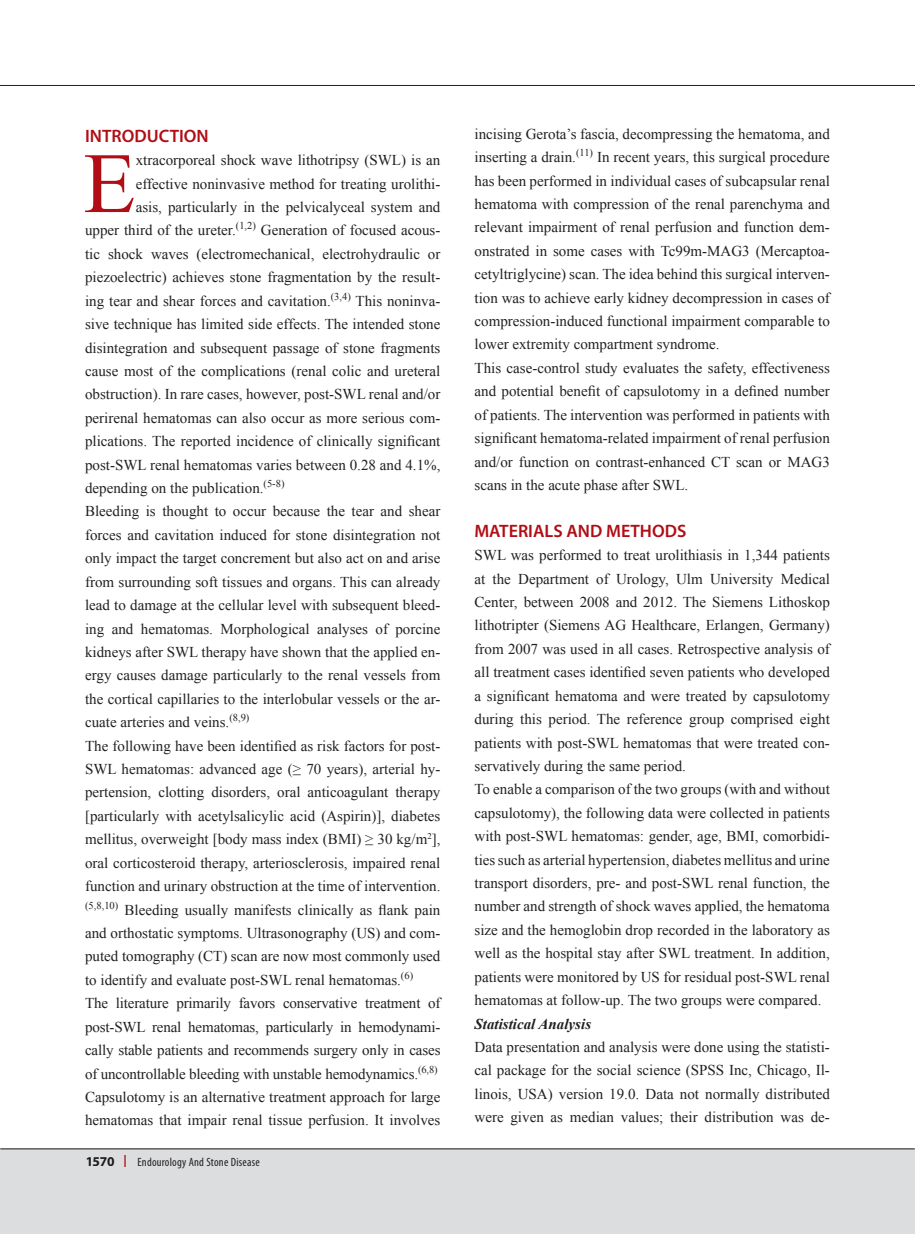
<style>
.page{position:relative;width:915px;height:1234px;background:#fff}
.page>*{position:absolute;margin:0;border:0;box-sizing:border-box;transform-origin:0 0}
.t1{font:85.65px "Times New Roman";color:#b00d15}
.t2{font:600 18px "Myriad Pro";color:#b00d15}
.t3{font:15px/23.4px "Times New Roman";color:#231f20}
.t4{font:italic 700 15px "Times New Roman";color:#231f20}
.t5{font:700 13.5px "Myriad Pro";color:#231f20}
.t6{font:condensed 12px "Myriad Pro";letter-spacing:.02em;color:#231f20}
.s1{font-size:12px;color:#b00d15}
</style>
<div class="page">
<div style="left:0;top:1148px;width:914px;height:85px;background:#dcdddf"></div>
<hr style="left:0;top:1148px;width:914px;height:1px;background:#231f20">
<hr style="left:0;top:85px;width:914px;height:1px;background:#231f20">
<p class="t2" style="left:85px;top:124px;width:125px">INTRODUCTION</p>
<h1 class="t1" style="left:83px;top:126px;width:54px">E</h1>
<p class="t3" style="left:136px;top:148px;width:306px">xtracorporeal shock wave lithotripsy (SWL) is an</p>
<p class="t3" style="left:136px;top:172px;width:306px">effective noninvasive method for treating urolithi-</p>
<p class="t3" style="left:136px;top:195px;width:306px">asis, particularly in the pelvicalyceal system and</p>
<p class="t3" style="left:85px;top:218px;width:357px">upper third of the ureter.<sup>(1,2)</sup> Generation of focused acous-</p>
<p class="t3" style="left:85px;top:242px;width:357px">tic shock waves (electromechanical, electrohydraulic or</p>
<p class="t3" style="left:85px;top:265px;width:357px">piezoelectric) achieves stone fragmentation by the result-</p>
<p class="t3" style="left:85px;top:289px;width:357px">ing tear and shear forces and cavitation.<sup>(3,4)</sup> This noninva-</p>
<p class="t3" style="left:85px;top:312px;width:357px">sive technique has limited side effects. The intended stone</p>
<p class="t3" style="left:85px;top:335px;width:357px">disintegration and subsequent passage of stone fragments</p>
<p class="t3" style="left:85px;top:359px;width:357px">cause most of the complications (renal colic and ureteral</p>
<p class="t3" style="left:85px;top:382px;width:357px">obstruction). In rare cases, however, post-SWL renal and/or</p>
<p class="t3" style="left:85px;top:406px;width:357px">perirenal hematomas can also occur as more serious com-</p>
<p class="t3" style="left:85px;top:429px;width:357px">plications. The reported incidence of clinically significant</p>
<p class="t3" style="left:85px;top:452px;width:357px">post-SWL renal hematomas varies between 0.28 and 4.1%,</p>
<p class="t3" style="left:85px;top:476px;width:201px">depending on the publication.<sup>(5-8)</sup></p>
<p class="t3" style="left:85px;top:499px;width:357px">Bleeding is thought to occur because the tear and shear</p>
<p class="t3" style="left:85px;top:523px;width:357px">forces and cavitation induced for stone disintegration not</p>
<p class="t3" style="left:85px;top:546px;width:357px">only impact the target concrement but also act on and arise</p>
<p class="t3" style="left:85px;top:569px;width:357px">from surrounding soft tissues and organs. This can already</p>
<p class="t3" style="left:85px;top:593px;width:357px">lead to damage at the cellular level with subsequent bleed-</p>
<p class="t3" style="left:85px;top:616px;width:357px">ing and hematomas. Morphological analyses of porcine</p>
<p class="t3" style="left:85px;top:640px;width:357px">kidneys after SWL therapy have shown that the applied en-</p>
<p class="t3" style="left:85px;top:663px;width:357px">ergy causes damage particularly to the renal vessels from</p>
<p class="t3" style="left:85px;top:686px;width:357px">the cortical capillaries to the interlobular vessels or the ar-</p>
<p class="t3" style="left:85px;top:710px;width:166px">cuate arteries and veins.<sup>(8,9)</sup></p>
<p class="t3" style="left:85px;top:733px;width:357px">The following have been identified as risk factors for post-</p>
<p class="t3" style="left:85px;top:757px;width:357px">SWL hematomas: advanced age (≥ 70 years), arterial hy-</p>
<p class="t3" style="left:85px;top:780px;width:357px">pertension, clotting disorders, oral anticoagulant therapy</p>
<p class="t3" style="left:85px;top:803px;width:357px">[particularly with acetylsalicylic acid (Aspirin)], diabetes</p>
<p class="t3" style="left:85px;top:827px;width:357px">mellitus, overweight [body mass index (BMI) ≥ 30 kg/m<sup>2</sup>],</p>
<p class="t3" style="left:85px;top:850px;width:357px">oral corticosteroid therapy, arteriosclerosis, impaired renal</p>
<p class="t3" style="left:85px;top:874px;width:357px">function and urinary obstruction at the time of intervention.</p>
<p class="t3" style="left:85px;top:897px;width:357px"><sup>(5,8,10)</sup> Bleeding usually manifests clinically as flank pain</p>
<p class="t3" style="left:85px;top:920px;width:357px">and orthostatic symptoms. Ultrasonography (US) and com-</p>
<p class="t3" style="left:85px;top:944px;width:357px">puted tomography (CT) scan are now most commonly used</p>
<p class="t3" style="left:85px;top:967px;width:329px">to identify and evaluate post-SWL renal hematomas.<sup>(6)</sup></p>
<p class="t3" style="left:85px;top:991px;width:357px">The literature primarily favors conservative treatment of</p>
<p class="t3" style="left:85px;top:1014px;width:357px">post-SWL renal hematomas, particularly in hemodynami-</p>
<p class="t3" style="left:85px;top:1037px;width:357px">cally stable patients and recommends surgery only in cases</p>
<p class="t3" style="left:85px;top:1061px;width:354px">of uncontrollable bleeding with unstable hemodynamics.<sup>(6,8)</sup></p>
<p class="t3" style="left:85px;top:1084px;width:357px">Capsulotomy is an alternative treatment approach for large</p>
<p class="t3" style="left:85px;top:1108px;width:357px">hematomas that impair renal tissue perfusion. It involves</p>
<p class="t5" style="left:85px;top:1152px;width:43px">1570 <span class="s1">|</span></p>
<p class="t6" style="left:137px;top:1153px;width:124px">Endourology And Stone Disease</p>
<p class="t3" style="left:474px;top:122px;width:357px">incising Gerota’s fascia, decompressing the hematoma, and inserting a drain.<sup>(11)</sup> In recent years, this surgical procedure has been performed in individual cases of subcapsular renal hematoma with compression of the renal parenchyma and relevant impairment of renal perfusion and function dem&shy;onstrated in some cases with Tc99m-MAG3 (Mercaptoa&shy;cetyltriglycine) scan. The idea behind this surgical interven&shy;tion was to achieve early kidney decompression in cases of compression-induced functional impairment comparable to lower extremity compartment syndrome.<br>This case-control study evaluates the safety, effectiveness and potential benefit of capsulotomy in a defined number of patients. The intervention was performed in patients with significant hematoma-related impairment of renal perfusion and/or function on contrast-enhanced CT scan or MAG3 scans in the acute phase after SWL.</p>
<p class="t2" style="left:474px;top:519px;width:213px">MATERIALS AND METHODS</p>
<p class="t3" style="left:474px;top:543px;width:357px">SWL was performed to treat urolithiasis in 1,344 patients at the Department of Urology, Ulm University Medical Center, between 2008 and 2012. The Siemens Lithoskop lithotripter (Siemens AG Healthcare, Erlangen, Germany) from 2007 was used in all cases. Retrospective analysis of all treatment cases identified seven patients who developed a significant hematoma and were treated by capsulotomy during this period. The reference group comprised eight patients with post-SWL hematomas that were treated con&shy;servatively during the same period.<br>To enable a comparison of the two groups (with and without capsulotomy), the following data were collected in patients with post-SWL hematomas: gender, age, BMI, comorbidi&shy;ties such as arterial hypertension, diabetes mellitus and urine transport disorders, pre- and post-SWL renal function, the number and strength of shock waves applied, the hematoma size and the hemoglobin drop recorded in the laboratory as well as the hospital stay after SWL treatment. In addition, patients were monitored by US for residual post-SWL renal hematomas at follow-up. The two groups were compared.</p>
<p class="t4" style="left:474px;top:1012px;width:118px">Statistical Analysis</p>
<p class="t3" style="left:474px;top:1034px;width:357px;text-align:justify">Data presentation and analysis were done using the statisti&shy;cal package for the social science (SPSS Inc, Chicago, Il&shy;linois, USA) version 19.0. Data not normally distributed were given as median values; their distribution was de-</p>
</div>
